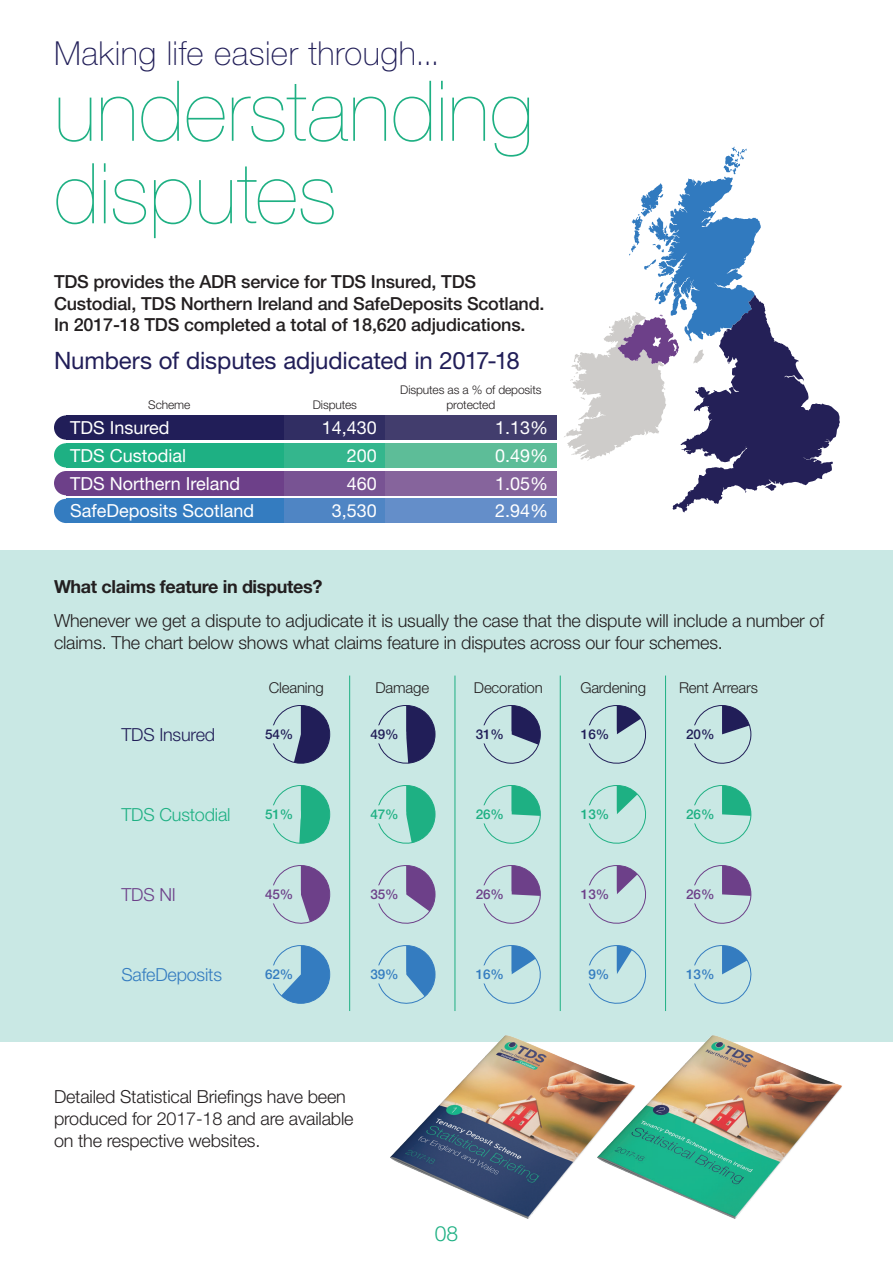
<style>
.page{position:relative;width:893px;height:1263px;background:#fff}
.page>*{position:absolute;margin:0;border:0;box-sizing:border-box;transform-origin:0 0}
.t1{font:200 84px/82.5px "Helvetica Neue LT Std";letter-spacing:.005em;color:#1eb083}
.t2{font:100 33.15px "Helvetica Neue LT Std";letter-spacing:.015em;color:#211e58}
.t3{font:24px "Helvetica Neue LT Std";letter-spacing:-.005em;color:#211e58}
.t4{font:300 21px "Helvetica Neue LT Std";color:#1eb083}
.t5{font:300 18px/21.6px "Helvetica Neue LT Std";letter-spacing:-.01em;color:#231f20}
.t6{font:500 18px/21.6px "Helvetica Neue LT Std";letter-spacing:-.01em;color:#231f20}
.t7{font:18px/27.8px "Helvetica Neue LT Std";color:#fff}
.t8{font:700 18px "Helvetica Neue LT Std";letter-spacing:-.02em;color:#231f20}
.t9{font:300 18px "Helvetica Neue LT Std";letter-spacing:-.01em;color:#1eb083}
.t10{font:300 18px "Helvetica Neue LT Std";letter-spacing:-.01em;color:#347cc0}
.t11{font:300 18px "Helvetica Neue LT Std";letter-spacing:-.01em;color:#211e58}
.t12{font:300 18px "Helvetica Neue LT Std";color:#6d4089}
.t13{font:300 15px "Helvetica Neue LT Std";letter-spacing:-.01em;color:#231f20}
.t14{font:500 13.5px "Helvetica Neue LT Std";letter-spacing:-.01em;color:#211e58}
.t15{font:500 13.5px "Helvetica Neue LT Std";letter-spacing:-.01em;color:#1eb083}
.t16{font:500 13.5px "Helvetica Neue LT Std";letter-spacing:-.01em;color:#6d4089}
.t17{font:500 13.5px "Helvetica Neue LT Std";letter-spacing:-.01em;color:#347cc0}
.t18{font:300 12px/14.4px "Helvetica Neue LT Std";letter-spacing:-.01em;color:#231f20;text-align:center}
</style>
<div class="page">
<div style="left:0;top:551px;width:893px;height:491px;background:#c9e8e4"></div>
<div style="left:66px;top:415px;width:219px;height:25px;background:#211e58"></div>
<div style="left:66px;top:443px;width:219px;height:24px;background:#1eb083"></div>
<div style="left:66px;top:499px;width:219px;height:24px;background:#347cc0"></div>
<div style="left:66px;top:471px;width:219px;height:24px;background:#6d4089"></div>
<div style="left:285px;top:415px;width:100px;height:25px;background:#312e63"></div>
<div style="left:285px;top:443px;width:100px;height:24px;background:#34b68d"></div>
<div style="left:285px;top:499px;width:100px;height:24px;background:#4f85c4"></div>
<div style="left:285px;top:471px;width:100px;height:24px;background:#785393"></div>
<div style="left:385px;top:415px;width:172px;height:25px;background:#423d6d"></div>
<div style="left:385px;top:443px;width:172px;height:24px;background:#5dbd98"></div>
<div style="left:385px;top:499px;width:172px;height:24px;background:#648ec9"></div>
<div style="left:385px;top:471px;width:172px;height:24px;background:#86649c"></div>
<div style="left:54px;top:415px;width:24px;height:25px;background:#211e58;border-radius:50%"></div>
<div style="left:54px;top:443px;width:24px;height:24px;background:#1eb083;border-radius:50%"></div>
<div style="left:54px;top:499px;width:24px;height:24px;background:#347cc0;border-radius:50%"></div>
<div style="left:54px;top:471px;width:24px;height:24px;background:#6d4089;border-radius:50%"></div>
<svg style="left:694px;top:705px;width:58px;height:59px"></svg>
<div style="left:679px;top:725px;width:43px;height:18px;background:#c9e8e4;border-radius:8px"></div>
<svg style="left:694px;top:785px;width:58px;height:59px"></svg>
<div style="left:679px;top:805px;width:43px;height:18px;background:#c9e8e4;border-radius:8px"></div>
<svg style="left:694px;top:945px;width:58px;height:57px"></svg>
<div style="left:679px;top:965px;width:43px;height:18px;background:#c9e8e4;border-radius:8px"></div>
<svg style="left:694px;top:865px;width:58px;height:59px"></svg>
<div style="left:679px;top:885px;width:43px;height:18px;background:#c9e8e4;border-radius:8px"></div>
<svg style="left:588px;top:705px;width:59px;height:59px"></svg>
<div style="left:573px;top:725px;width:44px;height:18px;background:#c9e8e4;border-radius:8px"></div>
<svg style="left:588px;top:785px;width:58px;height:59px"></svg>
<div style="left:573px;top:805px;width:44px;height:18px;background:#c9e8e4;border-radius:8px"></div>
<svg style="left:588px;top:945px;width:59px;height:57px"></svg>
<div style="left:573px;top:965px;width:44px;height:18px;background:#c9e8e4;border-radius:8px"></div>
<svg style="left:588px;top:865px;width:58px;height:59px"></svg>
<div style="left:573px;top:885px;width:44px;height:18px;background:#c9e8e4;border-radius:8px"></div>
<svg style="left:483px;top:705px;width:58px;height:59px"></svg>
<div style="left:468px;top:725px;width:43px;height:18px;background:#c9e8e4;border-radius:8px"></div>
<svg style="left:483px;top:785px;width:58px;height:59px"></svg>
<div style="left:468px;top:805px;width:43px;height:18px;background:#c9e8e4;border-radius:8px"></div>
<svg style="left:483px;top:945px;width:58px;height:57px"></svg>
<div style="left:468px;top:965px;width:43px;height:18px;background:#c9e8e4;border-radius:8px"></div>
<svg style="left:483px;top:865px;width:58px;height:59px"></svg>
<div style="left:468px;top:885px;width:43px;height:18px;background:#c9e8e4;border-radius:8px"></div>
<svg style="left:378px;top:705px;width:58px;height:59px"></svg>
<div style="left:363px;top:725px;width:43px;height:18px;background:#c9e8e4;border-radius:8px"></div>
<svg style="left:378px;top:785px;width:58px;height:59px"></svg>
<div style="left:363px;top:805px;width:43px;height:18px;background:#c9e8e4;border-radius:8px"></div>
<svg style="left:378px;top:945px;width:58px;height:57px"></svg>
<div style="left:363px;top:965px;width:43px;height:18px;background:#c9e8e4;border-radius:8px"></div>
<svg style="left:378px;top:865px;width:58px;height:59px"></svg>
<div style="left:363px;top:885px;width:43px;height:18px;background:#c9e8e4;border-radius:8px"></div>
<svg style="left:273px;top:785px;width:57px;height:59px"></svg>
<div style="left:258px;top:805px;width:43px;height:18px;background:#c9e8e4;border-radius:8px"></div>
<svg style="left:273px;top:865px;width:57px;height:59px"></svg>
<div style="left:258px;top:885px;width:43px;height:18px;background:#c9e8e4;border-radius:8px"></div>
<svg style="left:273px;top:705px;width:57px;height:59px"></svg>
<svg style="left:273px;top:945px;width:57px;height:59px"></svg>
<hr style="left:349px;top:675px;width:1px;height:336px;background:#1eb083">
<hr style="left:455px;top:675px;width:1px;height:336px;background:#1eb083">
<hr style="left:560px;top:675px;width:1px;height:336px;background:#1eb083">
<hr style="left:665px;top:675px;width:1px;height:336px;background:#1eb083">
<img style="left:324px;top:1002px;width:207px;height:217px">
<img style="left:531px;top:1002px;width:311px;height:217px">
<svg style="left:564px;top:147px;width:276px;height:365px"></svg>
<h2 class="t2" style="left:54px;top:34px;width:387px">Making life easier through...</h2>
<h1 class="t1" style="left:54px;top:69px;width:481px">understanding disputes</h1>
<p class="t6" style="left:54px;top:271px;width:492px">TDS provides the ADR service for TDS Insured, TDS<br>Custodial, TDS Northern Ireland and SafeDeposits Scotland.<br>In 2017-18 TDS completed a total of 18,620 adjudications.</p>
<h3 class="t3" style="left:54px;top:346px;width:467px">Numbers of disputes adjudicated in 2017-18</h3>
<p class="t18" style="left:148px;top:397px;width:44px">Scheme</p>
<p class="t7" style="left:322px;top:413px;width:57px;text-align:right">14,430<br>200</p>
<p class="t18" style="left:400px;top:382px;width:143px">Disputes as a % of deposits protected</p>
<p class="t18" style="left:313px;top:397px;width:46px">Disputes</p>
<p class="t7" style="left:70px;top:413px;width:118px">TDS Insured<br>TDS Custodial</p>
<p class="t7" style="left:495px;top:413px;width:55px">1.13%<br>0.49%</p>
<p class="t7" style="left:70px;top:469px;width:172px">TDS Northern Ireland</p>
<p class="t7" style="left:70px;top:497px;width:186px">SafeDeposits Scotland</p>
<p class="t7" style="left:347px;top:469px;width:32px">460</p>
<p class="t7" style="left:332px;top:497px;width:47px">3,530</p>
<p class="t7" style="left:495px;top:469px;width:55px">1.05%</p>
<p class="t7" style="left:495px;top:497px;width:55px">2.94%</p>
<p class="t8" style="left:54px;top:575px;width:270px">What claims feature in disputes?</p>
<p class="t5" style="left:54px;top:609px;width:771px">Whenever we get a dispute to adjudicate it is usually the case that the dispute will include a number of claims. The chart below shows what claims feature in disputes across our four schemes.</p>
<p class="t13" style="left:269px;top:678px;width:57px">Cleaning</p>
<p class="t13" style="left:375px;top:678px;width:55px">Damage</p>
<p class="t13" style="left:474px;top:678px;width:70px">Decoration</p>
<p class="t13" style="left:580px;top:678px;width:67px">Gardening</p>
<p class="t13" style="left:679px;top:678px;width:80px">Rent Arrears</p>
<p class="t11" style="left:121px;top:723px;width:95px">TDS Insured</p>
<p class="t14" style="left:265px;top:726px;width:30px">54%</p>
<p class="t14" style="left:370px;top:726px;width:30px">49%</p>
<p class="t14" style="left:476px;top:726px;width:30px">31%</p>
<p class="t14" style="left:581px;top:726px;width:30px">16%</p>
<p class="t14" style="left:686px;top:726px;width:30px">20%</p>
<p class="t9" style="left:121px;top:803px;width:111px">TDS Custodial</p>
<p class="t15" style="left:265px;top:806px;width:30px">51%</p>
<p class="t15" style="left:370px;top:806px;width:30px">47%</p>
<p class="t15" style="left:476px;top:806px;width:30px">26%</p>
<p class="t15" style="left:581px;top:806px;width:30px">13%</p>
<p class="t15" style="left:686px;top:806px;width:30px">26%</p>
<p class="t12" style="left:121px;top:883px;width:56px">TDS NI</p>
<p class="t16" style="left:265px;top:886px;width:30px">45%</p>
<p class="t16" style="left:370px;top:886px;width:30px">35%</p>
<p class="t16" style="left:476px;top:886px;width:30px">26%</p>
<p class="t16" style="left:581px;top:886px;width:30px">13%</p>
<p class="t16" style="left:686px;top:886px;width:30px">26%</p>
<p class="t10" style="left:121px;top:963px;width:102px">SafeDeposits</p>
<p class="t17" style="left:265px;top:966px;width:30px">62%</p>
<p class="t17" style="left:370px;top:966px;width:30px">39%</p>
<p class="t17" style="left:476px;top:966px;width:30px">16%</p>
<p class="t17" style="left:588px;top:966px;width:22px">9%</p>
<p class="t17" style="left:686px;top:966px;width:30px">13%</p>
<p class="t5" style="left:54px;top:1086px;width:301px">Detailed Statistical Briefings have been produced for 2017-18 and are available on the respective websites.</p>
<p class="t4" style="left:435px;top:1221px;width:25px">08</p>
</div>
